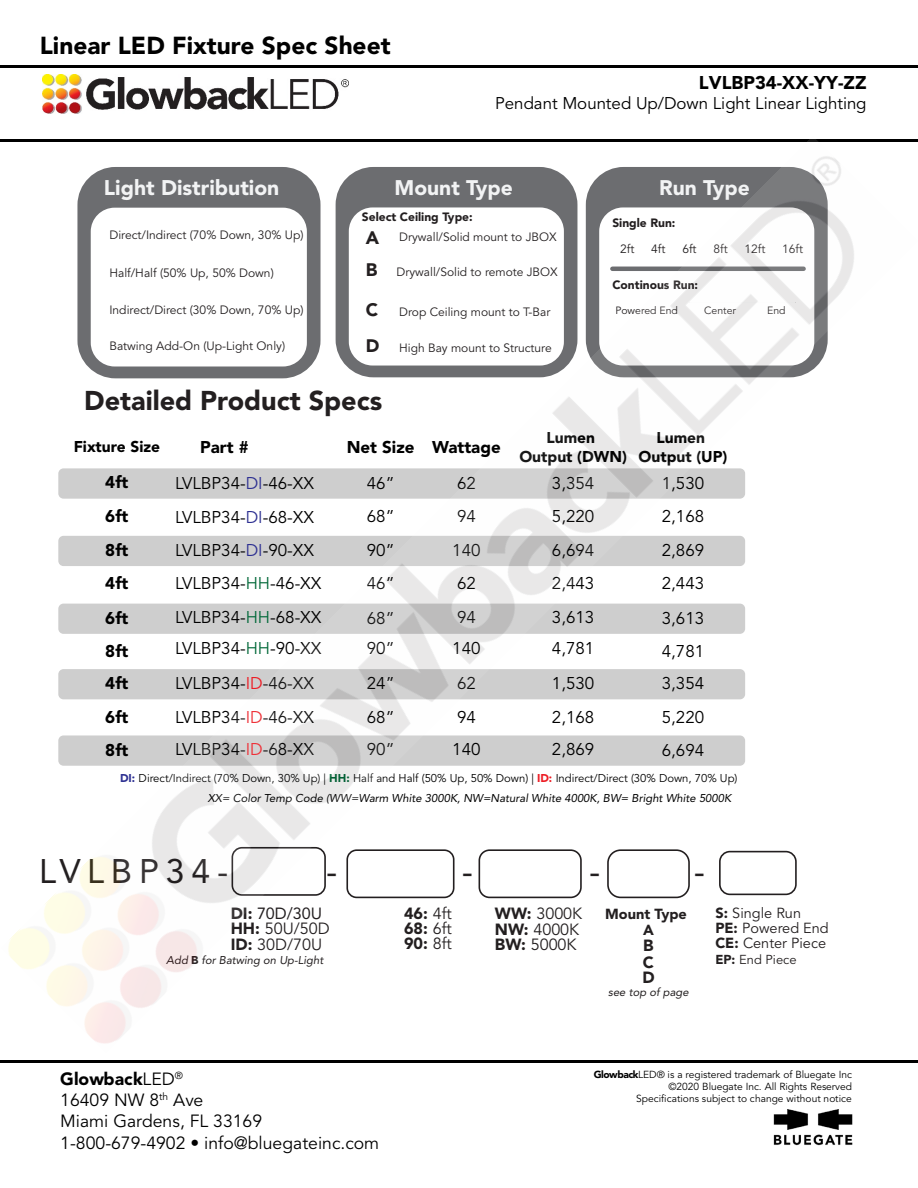
<style>
.page{position:relative;width:918px;height:1188px;background:#fff}
.page>*{position:absolute;margin:0;border:0;box-sizing:border-box;transform-origin:0 0}
.t1{font:33.9px "Avenir LT Std";letter-spacing:.2em;color:#231f20}
.t2{font:900 27px "Avenir LT Std";color:#231f20}
.t3{font:900 24.45px "Avenir LT Std";color:#000}
.t4{font:900 21.15px "Avenir LT Std";color:#f2f3f4}
.t5{font:900 21px "Avenir LT Std";color:#f2f3f4}
.t6{font:900 18.3px "Avenir LT Std";color:#000}
.t7{font:900 18px/32.8px "Avenir LT Std";color:#231f20}
.t8{font:17.55px/21.3px "Avenir LT Std";color:#000}
.t9{font:16.95px/33.3px "Avenir LT Std";color:#000}
.t10{font:900 16.95px/33.5px "Avenir LT Std";color:#000;text-align:justify}
.t11{font:16.2px/15.3px "Avenir LT Std";color:#231f20}
.t12{font:900 16.2px/15.3px "Avenir LT Std";color:#231f20;text-align:justify}
.t13{font:16.2px/15px "Avenir LT Std";color:#231f20}
.t14{font:900 15.6px/18.6px "Avenir LT Std";color:#000;text-align:center}
.t15{font:14.55px/15.3px "Avenir LT Std";color:#231f20}
.t16{font:900 14.55px/15.8px "Avenir LT Std";color:#231f20;text-align:center}
.t17{font:12.9px "Avenir LT Std";color:#231f20}
.t18{font:12px "Avenir LT Std";color:#231f20}
.t19{font:900 12px/25.8px "Avenir LT Std";color:#231f20}
.t20{font:11.25px "Avenir LT Std";color:#000}
.t21{font:italic 11.25px "Avenir LT Std";color:#000}
.t22{font:italic 11.25px "Avenir LT Std";color:#231f20}
.t23{font:10.5px "Avenir LT Std";color:#231f20}
.t24{font:10.2px/12.3px "Avenir LT Std";letter-spacing:-.005em;color:#000;text-align:right}
.s1{font-weight:400}
.s2{color:#2e3192}
.s3{font-weight:900;color:#2e3192}
.s4{font-weight:900;color:#006838}
.s5{font-weight:900;color:#ed1c24}
.s6{color:#006838}
.s7{color:#ed1c24}
.s8{color:#fff}
.s9{font-weight:900}
.s10{font-style:inherit}
.s11{font-weight:900;font-style:normal}
</style>
<div class="page">
<hr style="left:0;top:65px;width:918px;height:2px;background:#000">
<img style="left:42px;top:74px;width:306px;height:40px">
<hr style="left:0;top:1061px;width:918px;height:2px;background:#000">
<img style="left:774px;top:1110px;width:78px;height:36px">
<img style="left:0;top:139px;width:918px;height:905px">
<p class="t3" style="left:40px;top:31px;width:352px">Linear LED Fixture Spec Sheet</p>
<p class="t6" style="left:699px;top:72px;width:169px">LVLBP34-XX-YY-ZZ</p>
<p class="t9" style="left:495px;top:87px;width:373px">Pendant Mounted Up/Down Light Linear Lighting</p>
<p class="t4" style="left:104px;top:175px;width:177px">Light Distribution</p>
<p class="t18" style="left:109px;top:228px;width:196px">Direct/Indirect (70% Down, 30% Up)</p>
<p class="t18" style="left:109px;top:266px;width:166px">Half/Half (50% Up, 50% Down)</p>
<p class="t18" style="left:109px;top:303px;width:196px">Indirect/Direct (30% Down, 70% Up)</p>
<p class="t18" style="left:109px;top:339px;width:177px">Batwing Add-On (Up-Light Only)</p>
<p class="t5" style="left:395px;top:175px;width:120px">Mount Type</p>
<p class="t18" style="left:399px;top:230px;width:159px">Drywall/Solid mount to JBOX</p>
<p class="t18" style="left:397px;top:265px;width:163px">Drywall/Solid to remote JBOX</p>
<p class="t19" style="left:362px;top:204px;width:112px">Select Ceiling Type:</p>
<p class="t7" style="left:366px;top:221px;width:15px">A<br>B</p>
<p class="t7" style="left:366px;top:291px;width:15px;line-height:36.5px">C<br>D</p>
<p class="t18" style="left:399px;top:305px;width:153px">Drop Ceiling mount to T-Bar</p>
<p class="t18" style="left:399px;top:341px;width:154px">High Bay mount to Structure</p>
<p class="t2" style="left:84px;top:384px;width:300px">Detailed Product Specs</p>
<p class="t5" style="left:659px;top:175px;width:92px">Run Type</p>
<p class="t19" style="left:620px;top:210px;width:57px;text-indent:-8px">Single Run:<br><span class="s1">2ft</span></p>
<p class="t18" style="left:651px;top:242px;width:16px">4ft</p>
<p class="t18" style="left:682px;top:242px;width:16px">6ft</p>
<p class="t18" style="left:713px;top:242px;width:16px">8ft</p>
<p class="t18" style="left:745px;top:242px;width:22px">12ft</p>
<p class="t18" style="left:782px;top:242px;width:22px">16ft</p>
<p class="t19" style="left:612px;top:272px;width:87px">Continous Run:</p>
<p class="t23" style="left:615px;top:304px;width:64px">Powered End</p>
<p class="t23" style="left:704px;top:304px;width:33px">Center</p>
<p class="t23" style="left:767px;top:304px;width:20px">End</p>
<p class="t14" style="left:74px;top:438px;width:88px">Fixture Size</p>
<p class="t10" style="left:200px;top:430px;width:50px">Part #</p>
<p class="t10" style="left:347px;top:430px;width:156px">Net Size Wattage</p>
<p class="t14" style="left:519px;top:428px;width:109px">Lumen<br>Output (DWN)</p>
<p class="t9" style="left:175px;top:467px;width:141px">LVLBP34-<span class="s2">DI</span>-46-XX</p>
<p class="t9" style="left:367px;top:467px;width:29px">46”</p>
<p class="t9" style="left:452px;top:467px;width:30px">62<br>94<br>140<br>62<br>94</p>
<p class="t9" style="left:452px;top:632px;width:30px;line-height:34.7px">140<br>62<br>94</p>
<p class="t9" style="left:452px;top:733px;width:30px">140</p>
<p class="t14" style="left:639px;top:428px;width:90px">Lumen<br>Output (UP)</p>
<p class="t9" style="left:662px;top:467px;width:44px;text-align:justify">1,530<br>2,168<br>2,869<br>2,443<br>3,613<br>4,781<br>3,354</p>
<p class="t9" style="left:662px;top:702px;width:44px;line-height:32.1px">5,220<br>6,694</p>
<p class="t20" style="left:120px;top:772px;width:619px"><span class="s3">DI:</span> Direct/Indirect (70% Down, 30% Up) | <span class="s4">HH:</span> Half and Half (50% Up, 50% Down) | <span class="s5">ID:</span> Indirect/Direct (30% Down, 70% Up)</p>
<p class="t10" style="left:105px;top:466px;width:25px">4ft 6ft 8ft 4ft 6ft 8ft 4ft 6ft 8ft</p>
<p class="t9" style="left:552px;top:467px;width:44px;text-align:justify">3,354<br>5,220<br>6,694<br>2,443<br>3,613</p>
<p class="t9" style="left:552px;top:632px;width:44px;line-height:34.7px;text-align:justify">4,781<br>1,530<br>2,168</p>
<p class="t9" style="left:552px;top:733px;width:44px">2,869</p>
<p class="t9" style="left:367px;top:500px;width:29px;line-height:33.8px;text-align:justify">68” 90” 46” 68”</p>
<p class="t9" style="left:367px;top:632px;width:29px;line-height:34.3px;text-align:justify">90” 24” 68”</p>
<p class="t9" style="left:367px;top:733px;width:29px">90”</p>
<p class="t9" style="left:175px;top:500px;width:148px">LVLBP34-<span class="s2">DI</span>-68-XX<br>LVLBP34-<span class="s2">DI</span>-90-XX<br>LVLBP34-<span class="s6">HH</span>-46-XX<br>LVLBP34-<span class="s6">HH</span>-68-XX</p>
<p class="t9" style="left:175px;top:632px;width:148px;line-height:34.7px">LVLBP34-<span class="s6">HH</span>-90-XX<br>LVLBP34-<span class="s7">ID</span>-46-XX<br>LVLBP34-<span class="s7">ID</span>-46-XX</p>
<p class="t9" style="left:175px;top:733px;width:141px">LVLBP34-<span class="s7">ID</span>-68-XX</p>
<p class="t21" style="left:208px;top:791px;width:525px">XX= Color Temp Code (WW=Warm White 3000K, NW=Natural White 4000K, BW= Bright White 5000K</p>
<p class="t1" style="left:39px;top:851px;width:668px">LVLBP34-<span class="s8">SO</span>-<span class="s8">134</span>-<span class="s8">WW</span>-<span class="s8">SU</span>-</p>
<p class="t13" style="left:231px;top:906px;width:100px"><span class="s9">DI:</span> 70D/30U<br><span class="s9">HH:</span> <span class="s10">50U/50D</span></p>
<p class="t12" style="left:404px;top:905px;width:49px">46: <span class="s1">4ft </span>68: <span class="s1">6ft </span>90: <span class="s1">8ft</span></p>
<p class="t11" style="left:495px;top:907px;width:89px"><span class="s9">WW:</span> 3000K<br><span class="s9">NW:</span> 4000K<br><span class="s9">BW:</span> 5000K</p>
<p class="t16" style="left:605px;top:906px;width:83px">Mount Type<br>A</p>
<p class="t15" style="left:715px;top:906px;width:115px"><span class="s9">S:</span> Single Run<br><span class="s9">PE:</span> Powered End<br><span class="s9">CE:</span> Center Piece</p>
<p class="t17" style="left:715px;top:952px;width:83px"><span class="s9">EP:</span> End Piece</p>
<p class="t11" style="left:231px;top:937px;width:93px"><span class="s9">ID:</span> 30D/70U</p>
<p class="t12" style="left:643px;top:937px;width:13px;line-height:17px">B<br>C</p>
<p class="t12" style="left:642px;top:970px;width:14px">D</p>
<p class="t22" style="left:608px;top:985px;width:82px">see top of page</p>
<p class="t22" style="left:166px;top:953px;width:159px">Add <span class="s11">B</span> for Batwing on Up-Light</p>
<p class="t8" style="left:60px;top:1069px;width:321px"><span class="s9">Glowback</span>LED<sup>®<br></sup>16409 NW 8<sup>th</sup> Ave<br>Miami Gardens, FL 33169<br>1-800-679-4902 • info@bluegateinc.com</p>
<p class="t24" style="left:594px;top:1068px;width:260px"><span class="s9">Glowback</span>LED® is a registered trademark of Bluegate Inc ©2020 Bluegate Inc. All Rights Reserved<br>Specifications subject to change without notice</p>
</div>
